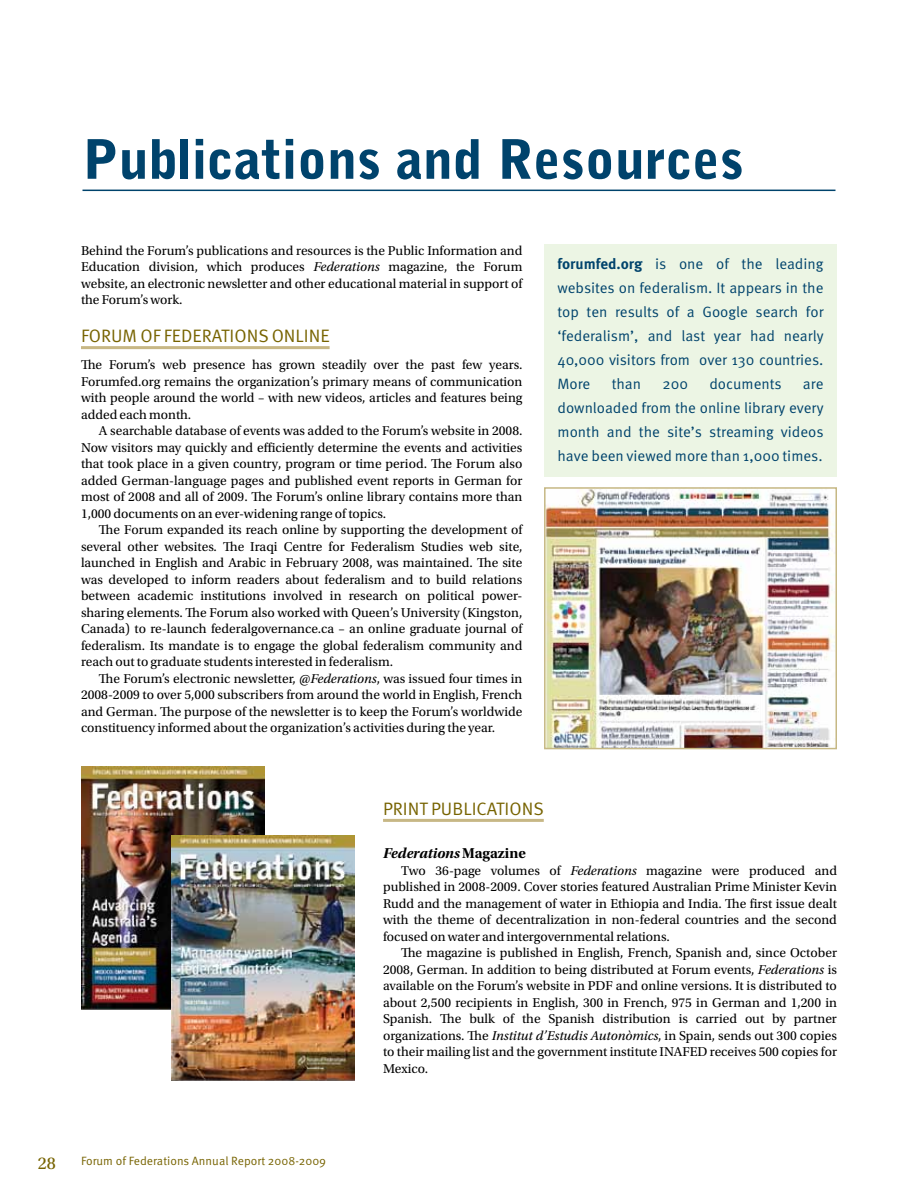
<style>
.page{position:relative;width:918px;height:1188px;background:#fff}
.page>*{position:absolute;margin:0;border:0;box-sizing:border-box;transform-origin:0 0}
.t1{font:900 54px "Bell Gothic Std";color:#00436c}
.t2{font:18px "Meta OT";color:#776300}
.t3{font:18px "Utopia Std";color:#776300}
.t4{font:15px/24px "Meta OT";color:#00436c;text-align:justify}
.t5{font:15px "Utopia Std Bold Subh It";color:#000}
.t6{font:13.5px/16.5px "Utopia Std";color:#000;text-align:justify}
.t7{font:12px "Meta OT";color:#776300}
.s1{font-style:italic}
.s2{font-weight:700}
.s3{font-family:"Utopia Std Bold Subh"}
</style>
<div class="page">
<hr style="left:383px;top:819px;width:161px;height:3px;background:#c7b785">
<hr style="left:82px;top:190px;width:754px;height:1px;background:#00436c">
<hr style="left:81px;top:346px;width:249px;height:3px;background:#c7b785">
<div style="left:544px;top:245px;width:293px;height:232px;background:#ecf5e4"></div>
<img style="left:547px;top:490px;width:287px;height:256px">
<div style="left:544px;top:487px;width:293px;height:262px;border:2px solid #c6b884"></div>
<img style="left:81px;top:766px;width:184px;height:243px">
<img style="left:171px;top:836px;width:184px;height:245px">
<h1 class="t1" style="left:82px;top:128px;width:663px">Publications and Resources</h1>
<p class="t6" style="left:81px;top:242px;width:443px">Behind the Forum’s publications and resources is the Public Information and Education division, which produces <span class="s1">Federations</span> magazine, the Forum website, an electronic newsletter and other educational material in support of the Forum’s work.</p>
<h2 class="t2" style="left:81px;top:325px;width:102px">Forum of Federat</h2>
<h2 class="t2" style="left:230px;top:325px;width:17px">ions</h2>
<h2 class="t2" style="left:272px;top:325px;width:48px">Online</h2>
<p class="t6" style="left:81px;top:357px;width:443px">The Forum’s web presence has grown steadily over the past few years.<br>Forumfed.org remains the organization’s primary means of communication with people around the world – with new videos, articles and features being added each month.</p>
<p class="t6" style="left:81px;top:423px;width:443px;text-indent:18px">A searchable database of events was added to the Forum’s website in 2008.<br>Now visitors may quickly and efficiently determine the events and activities that took place in a given country, program or time period. The Forum also added German-language pages and published event reports in German for most of 2008 and all of 2009. The Forum’s online library contains more than 1,000 documents on an ever-widening range of topics.</p>
<p class="t6" style="left:81px;top:522px;width:443px;text-indent:18px">The Forum expanded its reach online by supporting the development of several other websites. The Iraqi Centre for Federalism Studies web site, launched in English and Arabic in February 2008, was maintained. The site was developed to inform readers about federalism and to build relations between academic institutions involved in research on political power&shy;sharing elements. The Forum also worked with Queen’s University (Kingston, Canada) to re-launch federalgovernance.ca – an online graduate journal of federalism. Its mandate is to engage the global federalism community and reach out to graduate students interested in federalism.</p>
<p class="t6" style="left:81px;top:670px;width:443px;text-indent:18px">The Forum’s electronic newsletter, <span class="s1">@Federations</span>, was issued four times in 2008-2009 to over 5,000 subscribers from around the world in English, French and German. The purpose of the newsletter is to keep the Forum’s worldwide constituency informed about the organization’s activities during the year.</p>
<p class="t4" style="left:558px;top:252px;width:268px"><span class="s2">forumfed.org</span> is one of the leading websites on federalism. It appears in the top ten results of a Google search for ‘federalism’, and last year had nearly 40,000 visitors from over 130 countries.<br>More</p>
<p class="t4" style="left:612px;top:372px;width:31px">than</p>
<p class="t4" style="left:662px;top:372px;width:27px">200</p>
<p class="t4" style="left:709px;top:372px;width:74px">documents</p>
<p class="t4" style="left:558px;top:372px;width:268px;text-indent:245px">are downloaded from the online library every month and the site’s streaming videos have been viewed more than 1,000 times.</p>
<h2 class="t3" style="left:38px;top:1153px;width:19px">28</h2>
<p class="t7" style="left:81px;top:1153px;width:247px">Forum of Federations Annual Report 2008-2009</p>
<h2 class="t2" style="left:383px;top:798px;width:139px">Print Publications</h2>
<p class="t5" style="left:383px;top:845px;width:144px">Federations <span class="s3">Magazine</span></p>
<p class="t6" style="left:383px;top:862px;width:456px;text-indent:18px">Two 36-page volumes of <span class="s1">Federations</span> magazine were produced and published in 2008-2009. Cover stories featured Australian Prime Minister Kevin Rudd and the management of water in Ethiopia and India. The first issue dealt with the theme of decentralization in non-federal countries and the second focused on water and intergovernmental relations.</p>
<p class="t6" style="left:383px;top:945px;width:455px;text-indent:18px">The magazine is published in English, French, Spanish and, since October 2008, German. In addition to being distributed at Forum events, <span class="s1">Federations</span> is available on the Forum’s website in PDF and online versions. It is distributed to about 2,500 recipients in English, 300 in French, 975 in German and 1,200 in Spanish. The bulk of the Spanish distribution is carried out by partner organizations. The <span class="s1">Institut d’Estudis Autonòmics</span>, in Spain, sends out 300 copies to their mailing list and the government institute INAFED receives 500 copies for Mexico.</p>
</div>
